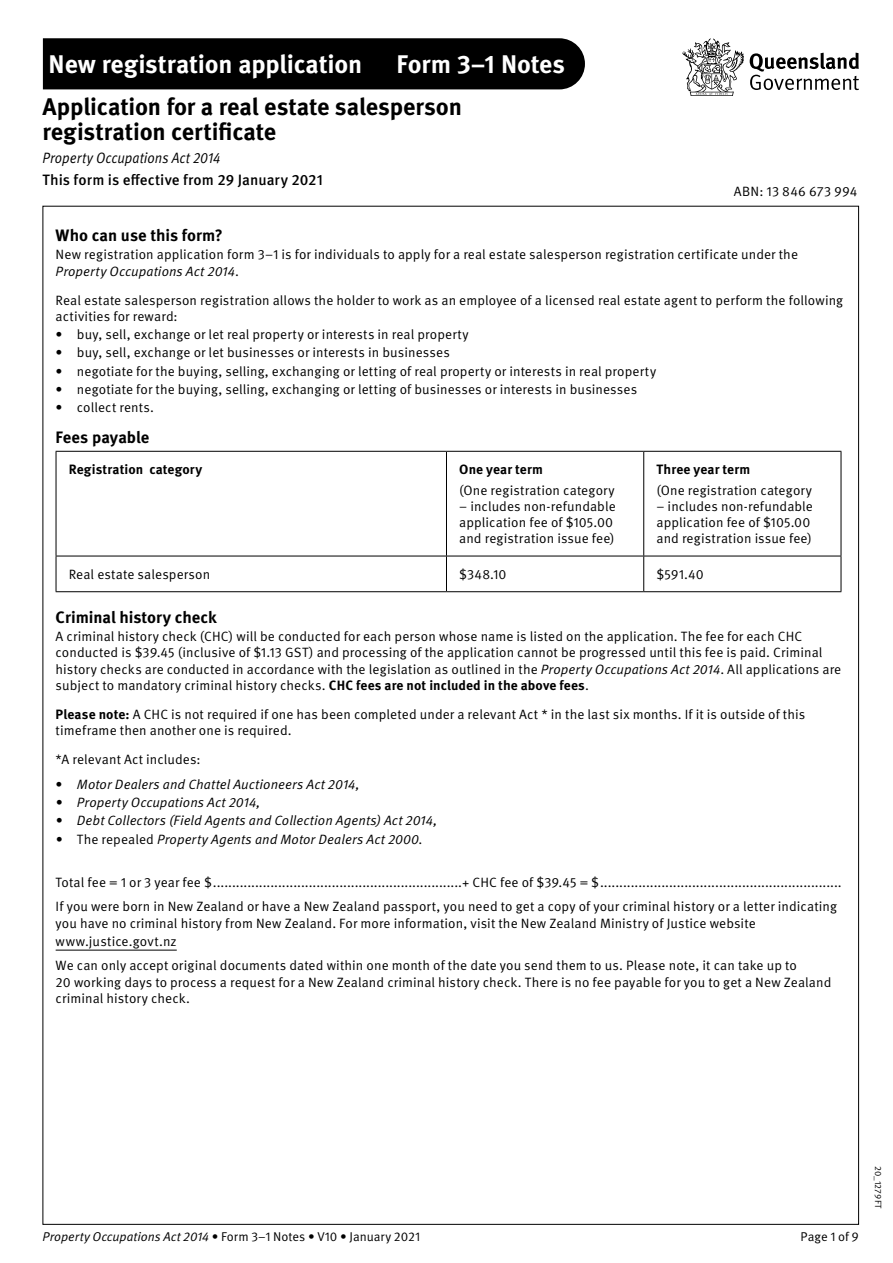
<style>
.page{position:relative;width:893px;height:1263px;background:#fff}
.page>*{position:absolute;margin:0;border:0;box-sizing:border-box;transform-origin:0 0}
.t1{font:700 25.5px "Meta OT";letter-spacing:-.01em;color:#fff}
.t2{font:700 24px/25.5px "Meta OT";letter-spacing:-.005em;color:#000}
.t3{font:700 16.5px "Meta OT";letter-spacing:-.005em;color:#000}
.t4{font:500 15px "Meta OT";letter-spacing:.005em;color:#000}
.t5{font:italic 15px "Meta OT";color:#000;scale:.9 1}
.t6{font:13.5px/16.2px "Meta OT";letter-spacing:.005em;color:#000}
.t7{font:italic 13.5px "Meta OT";letter-spacing:.005em;color:#000}
.t8{font:700 13.5px "Meta OT";letter-spacing:.01em;color:#000}
.t9{font:12.75px "Meta OT";color:#000}
.t10{font:9px "Meta OT";letter-spacing:.025em;color:#000}
.s1{font-style:italic}
.s2{font-weight:700}
.s3{font-style:normal}
</style>
<div class="page">
<div style="left:43px;top:38px;width:542px;height:51px;background:#000"></div>
<svg style="left:750px;top:53px;width:109px;height:37px"></svg>
<svg style="left:682px;top:38px;width:62px;height:58px"></svg>
<hr style="left:56px;top:950px;width:121px;height:1px;background:#000">
<hr style="left:56px;top:451px;width:390px;height:1px;background:#000">
<hr style="left:56px;top:452px;width:1px;height:104px;background:#000">
<hr style="left:446px;top:451px;width:198px;height:1px;background:#000">
<hr style="left:446px;top:452px;width:1px;height:104px;background:#000">
<hr style="left:644px;top:451px;width:197px;height:1px;background:#000">
<hr style="left:643px;top:452px;width:1px;height:104px;background:#000">
<hr style="left:841px;top:452px;width:1px;height:104px;background:#000">
<hr style="left:56px;top:556px;width:1px;height:35px;background:#000">
<hr style="left:446px;top:556px;width:1px;height:35px;background:#000">
<hr style="left:643px;top:556px;width:1px;height:35px;background:#000">
<hr style="left:841px;top:556px;width:1px;height:35px;background:#000">
<hr style="left:56px;top:591px;width:390px;height:1px;background:#000">
<hr style="left:446px;top:591px;width:198px;height:1px;background:#000">
<hr style="left:644px;top:591px;width:197px;height:1px;background:#000">
<hr style="left:56px;top:556px;width:390px;height:1px;background:#000">
<hr style="left:446px;top:556px;width:198px;height:1px;background:#000">
<hr style="left:644px;top:556px;width:197px;height:1px;background:#000">
<h1 class="t1" style="left:49px;top:48px;width:315px">New registration application</h1>
<h1 class="t1" style="left:397px;top:48px;width:170px">Form 3–1 Notes</h1>
<h2 class="t2" style="left:43px;top:94px;width:421px">Application for a real estate salesperson registration certificate</h2>
<p class="t5" style="left:43px;top:148px;width:199px">Property Occupations Act 2014</p>
<p class="t4" style="left:43px;top:170px;width:282px">This form is effective from 29 January 2021</p>
<p class="t6" style="left:734px;top:183px;width:125px">ABN: 13 846 673 994</p>
<p class="t3" style="left:56px;top:225px;width:169px">Who can use this form?</p>
<p class="t6" style="left:56px;top:247px;width:744px">New registration application form 3–1 is for individuals to apply for a real estate salesperson registration certificate under the<br><span class="s1">Property Occupations Act 2014</span>.</p>
<p class="t6" style="left:56px;top:292px;width:789px">Real estate salesperson registration allows the holder to work as an employee of a licensed real estate agent to perform the following activities for reward:</p>
<p class="t6" style="left:56px;top:326px;width:415px">• buy, sell, exchange or let real property or interests in real property</p>
<p class="t6" style="left:56px;top:345px;width:396px">• buy, sell, exchange or let businesses or interests in businesses</p>
<p class="t6" style="left:56px;top:363px;width:602px">• negotiate for the buying, selling, exchanging or letting of real property or interests in real property</p>
<p class="t6" style="left:56px;top:381px;width:583px">• negotiate for the buying, selling, exchanging or letting of businesses or interests in businesses</p>
<p class="t6" style="left:56px;top:400px;width:100px">• collect rents.</p>
<p class="t3" style="left:56px;top:427px;width:95px">Fees payable</p>
<p class="t8" style="left:69px;top:461px;width:135px">Registration category</p>
<p class="t8" style="left:459px;top:461px;width:85px">One year term</p>
<p class="t6" style="left:459px;top:482px;width:157px">(One registration category</p>
<p class="t6" style="left:459px;top:498px;width:158px">– includes non-refundable application fee of $105.00 and registration issue fee)</p>
<p class="t8" style="left:656px;top:461px;width:95px">Three year term</p>
<p class="t6" style="left:656px;top:482px;width:157px">(One registration category</p>
<p class="t6" style="left:656px;top:498px;width:158px">– includes non-refundable application fee of $105.00 and registration issue fee)</p>
<p class="t6" style="left:69px;top:566px;width:143px">Real estate salesperson</p>
<p class="t6" style="left:459px;top:566px;width:49px">$348.10</p>
<p class="t6" style="left:656px;top:566px;width:49px">$591.40</p>
<p class="t3" style="left:56px;top:607px;width:163px">Criminal history check</p>
<p class="t6" style="left:56px;top:629px;width:787px">A criminal history check (CHC) will be conducted for each person whose name is listed on the application. The fee for each CHC conducted is $39.45 (inclusive of $1.13 GST) and processing of the application cannot be progressed until this fee is paid. Criminal history checks are conducted in accordance with the legislation as outlined in the <span class="s1">Property Occupations Act 2014</span>. All applications are subject to mandatory criminal history checks. <span class="s2">CHC fees are not included in the above fees</span>.</p>
<p class="t6" style="left:56px;top:706px;width:751px"><span class="s2">Please note:</span> A CHC is not required if one has been completed under a relevant Act * in the last six months. If it is outside of this timeframe then another one is required.</p>
<p class="t6" style="left:56px;top:751px;width:147px">*A relevant Act includes:</p>
<p class="t7" style="left:56px;top:776px;width:306px"><span class="s3">•</span> Motor Dealers and Chattel Auctioneers Act 2014,</p>
<p class="t7" style="left:56px;top:794px;width:206px">• Property Occupations Act 2014,</p>
<p class="t7" style="left:56px;top:813px;width:383px">• Debt Collectors (Field Agents and Collection Agents) Act 2014,</p>
<p class="t7" style="left:56px;top:831px;width:368px">• <span class="s3">The repealed</span> Property Agents and Motor Dealers Act 2000<span class="s3">.</span></p>
<p class="t6" style="left:56px;top:870px;width:787px;line-height:24.8px">Total fee = 1 or 3 year fee $.................................................................+ CHC fee of $39.45 = $...............................................................<br>If you were born in New Zealand or have a New Zealand passport, you need to get a copy of your criminal history or a letter indicating</p>
<p class="t6" style="left:56px;top:914px;width:702px;line-height:18px">you have no criminal history from New Zealand. For more information, visit the New Zealand Ministry of Justice website www.justice.govt.nz</p>
<p class="t6" style="left:56px;top:958px;width:777px">We can only accept original documents dated within one month of the date you send them to us. Please note, it can take up to<br>20 working days to process a request for a New Zealand criminal history check. There is no fee payable for you to get a New Zealand criminal history check.</p>
<p class="t9" style="left:43px;top:1228px;width:379px"><span class="s1">Property Occupations Act 2014</span> • Form 3–1 Notes • V10 • January 2021</p>
<p class="t9" style="left:800px;top:1228px;width:60px">Page 1 of 9</p>
<p class="t10" style="left:884px;top:1166px;width:44px;rotate:90deg">20_1279FT</p>
</div>
